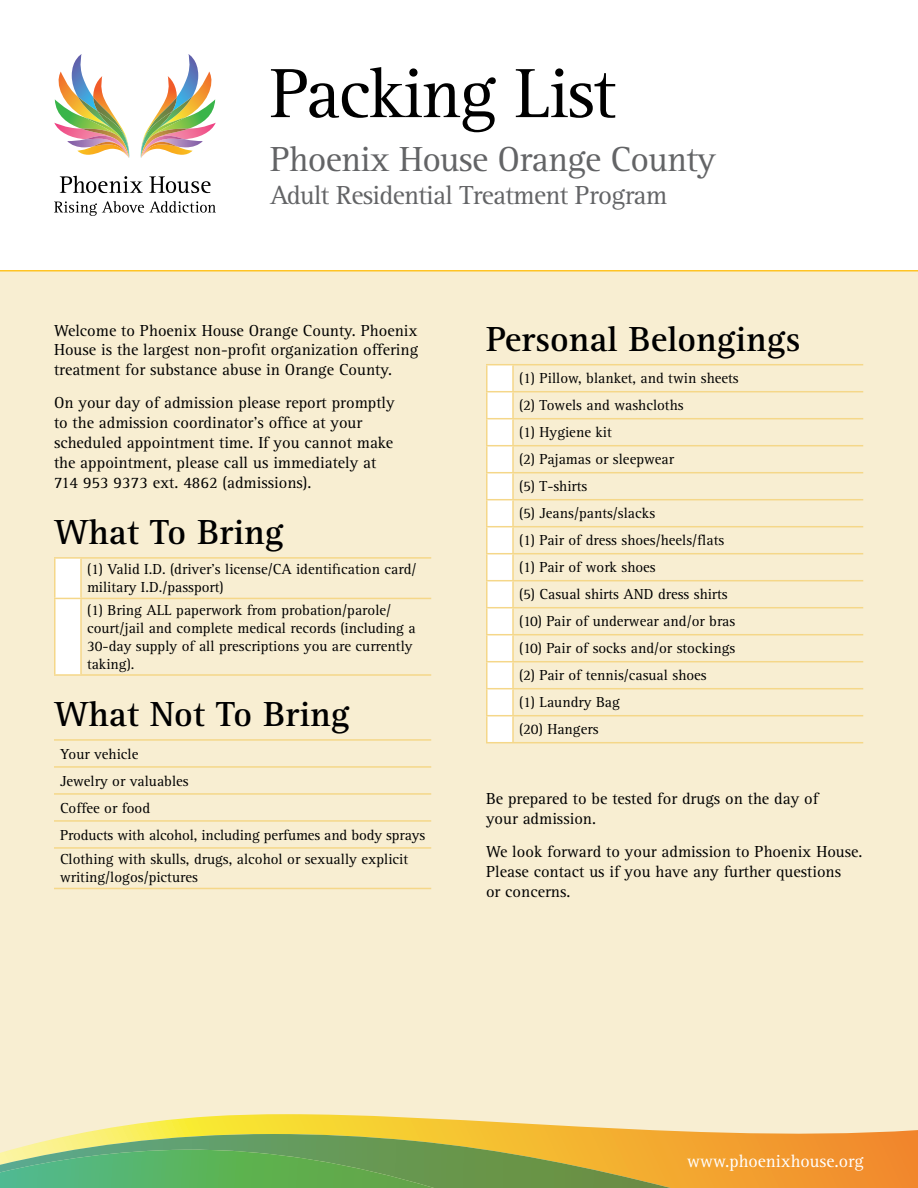
<style>
.page{position:relative;width:918px;height:1188px;background:#fff}
.page>*{position:absolute;margin:0;border:0;box-sizing:border-box;transform-origin:0 0}
.t1{font:72px "Rotis Serif";letter-spacing:-.025em;color:#000}
.t2{font:700 36px "Rotis Serif";color:#000}
.t3{font:36px "Rotis Serif";letter-spacing:-.02em;color:#636466}
.t4{font:27px "Rotis Serif";letter-spacing:-.025em;color:#636466}
.t5{font:18px "Rotis Serif";color:#fff}
.t6{font:16.5px/19.8px "Rotis Serif";color:#000}
.t7{font:15px/27px "Rotis Serif";color:#000}
</style>
<div class="page">
<svg style="left:60px;top:176px;width:83px;height:17px"></svg>
<svg style="left:54px;top:201px;width:162px;height:15px"></svg>
<svg style="left:149px;top:176px;width:62px;height:17px"></svg>
<img style="left:54px;top:54px;width:76px;height:104px">
<img style="left:140px;top:54px;width:76px;height:104px">
<div style="left:0;top:270px;width:918px;height:844px;background:#f8eed2"></div>
<svg style="left:0;top:1114px;width:824px;height:74px;background:#f5ca6a"></svg>
<svg style="left:824px;top:1072px;width:94px;height:116px;background:#f4be82"></svg>
<svg style="left:0;top:1134px;width:671px;height:54px;background:#8aad57"></svg>
<hr style="left:54px;top:557px;width:27px;height:2px;background:#f5d789">
<hr style="left:81px;top:557px;width:350px;height:2px;background:#f5d789">
<hr style="left:80px;top:559px;width:2px;height:39px;background:#f5d789">
<svg style="left:54px;top:558px;width:27px;height:116px"></svg>
<hr style="left:54px;top:599px;width:2px;height:75px;background:#f5d789">
<hr style="left:81px;top:598px;width:350px;height:1px;background:#f5d789">
<hr style="left:80px;top:599px;width:2px;height:75px;background:#f5d789">
<hr style="left:54px;top:674px;width:27px;height:2px;background:#f5d789">
<hr style="left:81px;top:674px;width:350px;height:2px;background:#f5d789">
<hr style="left:54px;top:739px;width:377px;height:2px;background:#f5d789">
<hr style="left:54px;top:766px;width:377px;height:2px;background:#f5d789">
<hr style="left:54px;top:793px;width:377px;height:2px;background:#f5d789">
<hr style="left:54px;top:820px;width:377px;height:2px;background:#f5d789">
<hr style="left:54px;top:847px;width:377px;height:2px;background:#f5d789">
<hr style="left:54px;top:888px;width:377px;height:1px;background:#f5d789">
<hr style="left:513px;top:364px;width:350px;height:1px;background:#f5d789">
<hr style="left:512px;top:365px;width:2px;height:26px;background:#f5d789">
<hr style="left:513px;top:391px;width:350px;height:1px;background:#f5d789">
<hr style="left:512px;top:392px;width:2px;height:26px;background:#f5d789">
<hr style="left:513px;top:418px;width:350px;height:1px;background:#f5d789">
<hr style="left:512px;top:419px;width:2px;height:26px;background:#f5d789">
<hr style="left:513px;top:445px;width:350px;height:1px;background:#f5d789">
<hr style="left:512px;top:446px;width:2px;height:26px;background:#f5d789">
<hr style="left:513px;top:472px;width:350px;height:1px;background:#f5d789">
<hr style="left:512px;top:473px;width:2px;height:26px;background:#f5d789">
<hr style="left:513px;top:499px;width:350px;height:1px;background:#f5d789">
<hr style="left:512px;top:500px;width:2px;height:26px;background:#f5d789">
<hr style="left:513px;top:526px;width:350px;height:1px;background:#f5d789">
<hr style="left:512px;top:527px;width:2px;height:26px;background:#f5d789">
<hr style="left:513px;top:553px;width:350px;height:1px;background:#f5d789">
<hr style="left:512px;top:554px;width:2px;height:26px;background:#f5d789">
<hr style="left:513px;top:580px;width:350px;height:1px;background:#f5d789">
<hr style="left:512px;top:581px;width:2px;height:26px;background:#f5d789">
<hr style="left:513px;top:607px;width:350px;height:1px;background:#f5d789">
<hr style="left:512px;top:608px;width:2px;height:26px;background:#f5d789">
<hr style="left:513px;top:634px;width:350px;height:1px;background:#f5d789">
<hr style="left:512px;top:635px;width:2px;height:26px;background:#f5d789">
<hr style="left:513px;top:661px;width:350px;height:1px;background:#f5d789">
<hr style="left:512px;top:662px;width:2px;height:26px;background:#f5d789">
<hr style="left:513px;top:688px;width:350px;height:1px;background:#f5d789">
<hr style="left:512px;top:689px;width:2px;height:26px;background:#f5d789">
<hr style="left:513px;top:715px;width:350px;height:1px;background:#f5d789">
<hr style="left:512px;top:716px;width:2px;height:26px;background:#f5d789">
<svg style="left:486px;top:364px;width:27px;height:379px"></svg>
<hr style="left:513px;top:742px;width:350px;height:1px;background:#f5d789">
<h1 class="t1" style="left:270px;top:52px;width:347px">Packing List</h1>
<h2 class="t3" style="left:270px;top:139px;width:447px">Phoenix House Orange County</h2>
<h3 class="t4" style="left:270px;top:179px;width:399px">Adult Residential Treatment Program</h3>
<p class="t6" style="left:54px;top:321px;width:366px;text-align:justify">Welcome to Phoenix House Orange County. Phoenix House is the largest non-profit organization offering treatment for substance abuse in Orange County.</p>
<p class="t6" style="left:54px;top:394px;width:342px">On your day of admission please report promptly to the admission coordinator’s office at your scheduled appointment time. If you cannot make the appointment, please call us immediately at 714 953 9373 ext. 4862 (admissions).</p>
<h2 class="t2" style="left:54px;top:511px;width:231px">What To Bring</h2>
<p class="t7" style="left:87px;top:561px;width:331px;line-height:18px">(1) Valid I.D. (driver’s license/CA identification card/ military I.D./passport)</p>
<p class="t7" style="left:87px;top:601px;width:330px;line-height:18px">(1) Bring ALL paperwork from probation/parole/ court/jail and complete medical records (including a 30-day supply of all prescriptions you are currently taking).</p>
<h2 class="t2" style="left:54px;top:693px;width:297px">What Not To Bring</h2>
<p class="t7" style="left:60px;top:741px;width:367px">Your vehicle<br>Jewelry or valuables<br>Coffee or food<br>Products with alcohol, including perfumes and body sprays</p>
<p class="t7" style="left:60px;top:851px;width:350px;line-height:18px">Clothing with skulls, drugs, alcohol or sexually explicit writing/logos/pictures</p>
<h2 class="t2" style="left:486px;top:318px;width:316px">Personal Belongings</h2>
<p class="t7" style="left:519px;top:365px;width:221px">(1) Pillow, blanket, and twin sheets (2) Towels and washcloths<br>(1) Hygiene kit<br>(2) Pajamas or sleepwear<br>(5) T-shirts<br>(5) Jeans/pants/slacks<br>(1) Pair of dress shoes/heels/flats (1) Pair of work shoes<br>(5) Casual shirts AND dress shirts (10) Pair of underwear and/or bras (10) Pair of socks and/or stockings (2) Pair of tennis/casual shoes<br>(1) Laundry Bag<br>(20) Hangers</p>
<p class="t6" style="left:486px;top:789px;width:334px">Be prepared to be tested for drugs on the day of your admission.</p>
<p class="t6" style="left:486px;top:842px;width:378px">We look forward to your admission to Phoenix House.<br>Please contact us if you have any further questions<br>or concerns.</p>
<p class="t5" style="left:687px;top:1151px;width:178px">www.phoenixhouse.org</p>
</div>
